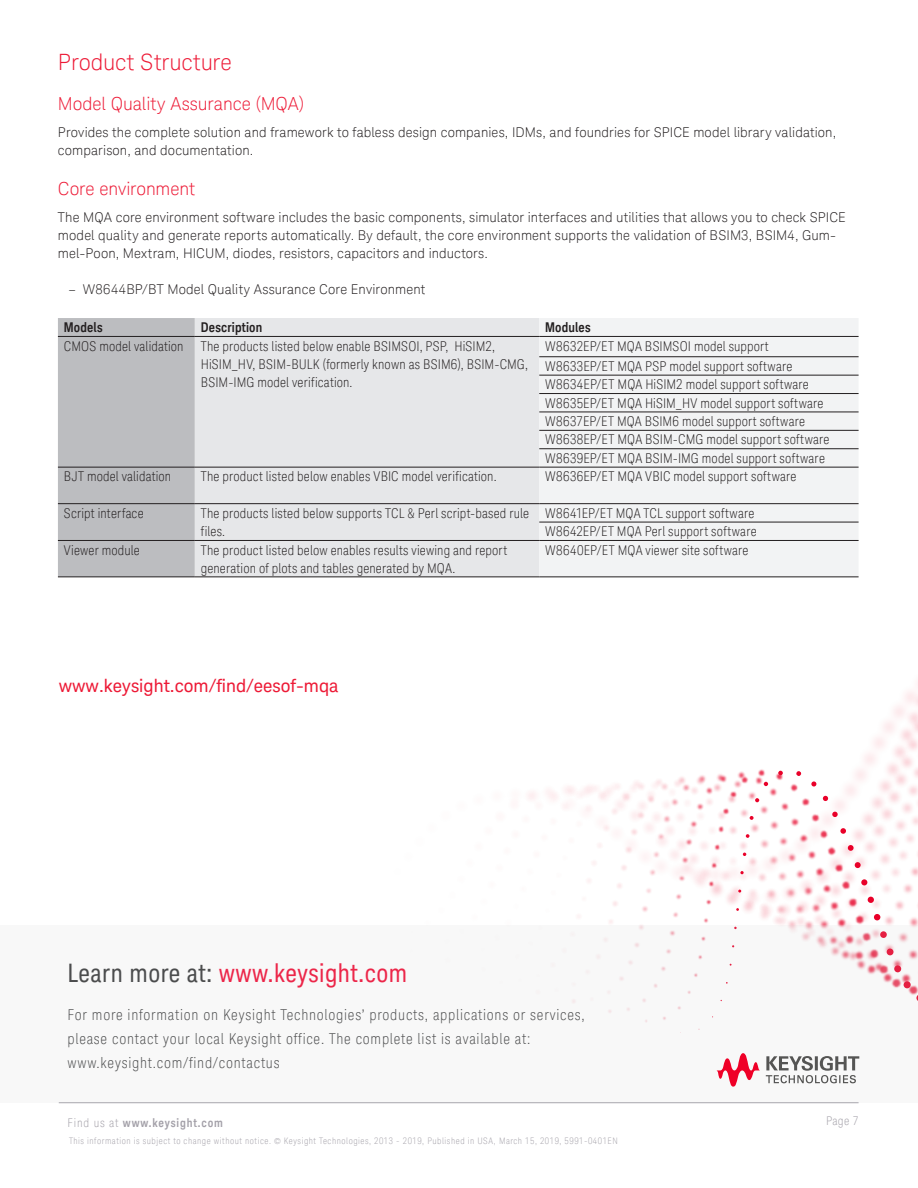
<style>
.page{position:relative;width:918px;height:1188px;background:#fff}
.page>*{position:absolute;margin:0;border:0;box-sizing:border-box;transform-origin:0 0}
.t1{font:25.5px "Keysight Sans Condensed";letter-spacing:.02em;color:#ec2649}
.K_Heading_1{font:300 22.5px "Keysight Sans";color:#ed1a36}
.K_Heading_2{font:300 18px "Keysight Sans";letter-spacing:-.005em;color:#ed1a36}
.K_Boilerplate_URLs_R{font:18px "Keysight Sans";color:#ed1a36}
.t2{font:300 condensed 15px/24px "Keysight Sans";letter-spacing:.05em;color:#4b4c4d}
.K_Table_Text{font:300 condensed 13.5px/18px "Keysight Sans";letter-spacing:.015em;color:#231f20}
.K_Body_Text{font:300 13.5px/18px "Keysight Sans";letter-spacing:.01em;color:#231f20}
.K_Table_Heading_1{font:700 13.5px "Keysight Sans Condensed";letter-spacing:.015em;color:#231f20}
.t3{font:700 12px "Keysight Sans Condensed";letter-spacing:.07em;color:#a4a1a9}
.t4{font:300 condensed 12px "Keysight Sans";color:#a4a1a9}
.t5{font:300 condensed 9px "Keysight Sans";letter-spacing:.06em;color:#a4a1a9}
.s1{color:#4b4c4d}
.s2{font-family:"Keysight Sans";font-weight:300;font-stretch:condensed}
</style>
<div class="page">
<img style="left:212px;top:577px;width:706px;height:349px">
<svg style="left:740px;top:871px;width:4px;height:3px"></svg>
<svg style="left:743px;top:852px;width:3px;height:4px"></svg>
<svg style="left:746px;top:834px;width:4px;height:4px"></svg>
<svg style="left:750px;top:816px;width:4px;height:4px"></svg>
<svg style="left:755px;top:798px;width:4px;height:4px"></svg>
<svg style="left:764px;top:782px;width:4px;height:4px"></svg>
<svg style="left:778px;top:771px;width:5px;height:4px"></svg>
<svg style="left:796px;top:771px;width:5px;height:5px"></svg>
<svg style="left:811px;top:781px;width:6px;height:6px"></svg>
<svg style="left:823px;top:796px;width:5px;height:5px"></svg>
<svg style="left:832px;top:812px;width:6px;height:5px"></svg>
<svg style="left:840px;top:828px;width:6px;height:6px"></svg>
<svg style="left:848px;top:845px;width:6px;height:6px"></svg>
<svg style="left:855px;top:862px;width:6px;height:6px"></svg>
<svg style="left:861px;top:879px;width:7px;height:7px"></svg>
<div style="left:867px;top:896px;width:7px;height:7px;background:#e90029;border-radius:50%"></div>
<div style="left:874px;top:914px;width:7px;height:7px;background:#e90029;border-radius:50%"></div>
<div style="left:0;top:926px;width:918px;height:177px;background:#f8f8f8"></div>
<svg style="left:766px;top:1056px;width:93px;height:27px"></svg>
<svg style="left:716px;top:1053px;width:44px;height:34px"></svg>
<div style="left:58px;top:318px;width:137px;height:258px;background:#bcbdc0"></div>
<div style="left:195px;top:318px;width:344px;height:258px;background:#e6e7e9"></div>
<div style="left:539px;top:318px;width:320px;height:258px;background:#f2f3f4"></div>
<hr style="left:58px;top:336px;width:137px;height:1px;background:#231f20">
<hr style="left:539px;top:336px;width:320px;height:1px;background:#231f20">
<hr style="left:539px;top:356px;width:320px;height:1px;background:#231f20">
<hr style="left:539px;top:375px;width:320px;height:1px;background:#231f20">
<hr style="left:539px;top:393px;width:320px;height:1px;background:#231f20">
<hr style="left:539px;top:412px;width:320px;height:1px;background:#231f20">
<hr style="left:539px;top:430px;width:320px;height:1px;background:#231f20">
<hr style="left:539px;top:448px;width:320px;height:1px;background:#231f20">
<hr style="left:58px;top:467px;width:137px;height:1px;background:#231f20">
<hr style="left:539px;top:467px;width:320px;height:1px;background:#231f20">
<hr style="left:58px;top:503px;width:137px;height:1px;background:#231f20">
<hr style="left:539px;top:503px;width:320px;height:1px;background:#231f20">
<hr style="left:539px;top:522px;width:320px;height:1px;background:#231f20">
<hr style="left:58px;top:540px;width:137px;height:1px;background:#231f20">
<hr style="left:539px;top:540px;width:320px;height:1px;background:#231f20">
<hr style="left:58px;top:576px;width:137px;height:1px;background:#231f20">
<hr style="left:539px;top:576px;width:320px;height:1px;background:#231f20">
<hr style="left:195px;top:336px;width:344px;height:1px;background:#231f20">
<hr style="left:195px;top:467px;width:344px;height:1px;background:#231f20">
<hr style="left:195px;top:503px;width:344px;height:1px;background:#231f20">
<hr style="left:195px;top:540px;width:344px;height:1px;background:#231f20">
<hr style="left:195px;top:576px;width:344px;height:1px;background:#231f20">
<p class="K_Heading_1" style="left:58px;top:49px;width:175px">Product Structure</p>
<p class="K_Heading_2" style="left:58px;top:93px;width:248px">Model Quality Assurance (MQA)</p>
<p class="K_Body_Text" style="left:58px;top:123px;width:780px">Provides the complete solution and framework to fabless design companies, IDMs, and foundries for SPICE model library validation, comparison, and documentation.</p>
<p class="K_Heading_2" style="left:58px;top:178px;width:139px">Core environment</p>
<p class="K_Body_Text" style="left:58px;top:208px;width:789px">The MQA core environment software includes the basic components, simulator interfaces and utilities that allows you to check SPICE model quality and generate reports automatically. By default, the core environment supports the validation of BSIM3, BSIM4, Gum&shy;mel-Poon, Mextram, HICUM, diodes, resistors, capacitors and inductors.</p>
<p class="K_Body_Text" style="left:69px;top:280px;width:358px">– W8644BP/BT Model Quality Assurance Core Environment</p>
<p class="K_Table_Heading_1" style="left:64px;top:319px;width:40px">Models</p>
<p class="K_Table_Heading_1" style="left:201px;top:319px;width:63px">Description</p>
<p class="K_Table_Heading_1" style="left:545px;top:319px;width:47px">Modules</p>
<p class="K_Table_Text" style="left:64px;top:337px;width:121px">CMOS model validation</p>
<p class="K_Table_Text" style="left:201px;top:337px;width:329px">The products listed below enable BSIMSOI, PSP, HiSIM2,<br>HiSIM_HV, BSIM-BULK (formerly known as BSIM6), BSIM-CMG,<br>BSIM-IMG model verification.</p>
<p class="K_Table_Text" style="left:545px;top:337px;width:225px">W8632EP/ET MQA BSIMSOI model support</p>
<p class="K_Table_Text" style="left:545px;top:357px;width:249px">W8633EP/ET MQA PSP model support software</p>
<p class="K_Table_Text" style="left:545px;top:376px;width:265px">W8634EP/ET MQA HiSIM2 model support software</p>
<p class="K_Table_Text" style="left:545px;top:394px;width:280px">W8635EP/ET MQA HiSIM_HV model support software</p>
<p class="K_Table_Text" style="left:545px;top:412px;width:261px">W8637EP/ET MQA BSIM6 model support software</p>
<p class="K_Table_Text" style="left:545px;top:431px;width:286px">W8638EP/ET MQA BSIM-CMG model support software</p>
<p class="K_Table_Text" style="left:545px;top:449px;width:281px">W8639EP/ET MQA BSIM-IMG model support software</p>
<p class="K_Table_Text" style="left:64px;top:468px;width:109px">BJT model validation</p>
<p class="K_Table_Text" style="left:201px;top:468px;width:297px">The product listed below enables VBIC model verification.</p>
<p class="K_Table_Text" style="left:545px;top:468px;width:253px">W8636EP/ET MQA VBIC model support software</p>
<p class="K_Table_Text" style="left:64px;top:504px;width:81px">Script interface</p>
<p class="K_Table_Text" style="left:201px;top:504px;width:330px">The products listed below supports TCL &amp; Perl script-based rule files.</p>
<p class="K_Table_Text" style="left:545px;top:504px;width:211px">W8641EP/ET MQA TCL support software</p>
<p class="K_Table_Text" style="left:545px;top:522px;width:213px">W8642EP/ET MQA Perl support software</p>
<p class="K_Table_Text" style="left:64px;top:541px;width:77px">Viewer module</p>
<p class="K_Table_Text" style="left:201px;top:541px;width:308px">The product listed below enables results viewing and report generation of plots and tables generated by MQA.</p>
<p class="K_Table_Text" style="left:545px;top:541px;width:205px">W8640EP/ET MQA viewer site software</p>
<p class="K_Boilerplate_URLs_R" style="left:59px;top:675px;width:281px">www.keysight.com/find/eesof-mqa</p>
<h1 class="t1" style="left:68px;top:958px;width:341px"><span class="s1">Learn more at:</span> www.keysight.com</h1>
<p class="t2" style="left:68px;top:1003px;width:519px">For more information on Keysight Technologies’ products, applications or services, please contact your local Keysight office. The complete list is available at: www.keysight.com/find/contactus</p>
<p class="t3" style="left:68px;top:1116px;width:157px"><span class="s2">Find us at</span> www.keysight.com</p>
<p class="t4" style="left:826px;top:1114px;width:34px">Page 7</p>
<p class="t5" style="left:69px;top:1136px;width:550px">This information is subject to change without notice. © Keysight Technologies, 2013 - 2019, Published in USA, March 15, 2019, 5991-0401EN</p>
</div>
